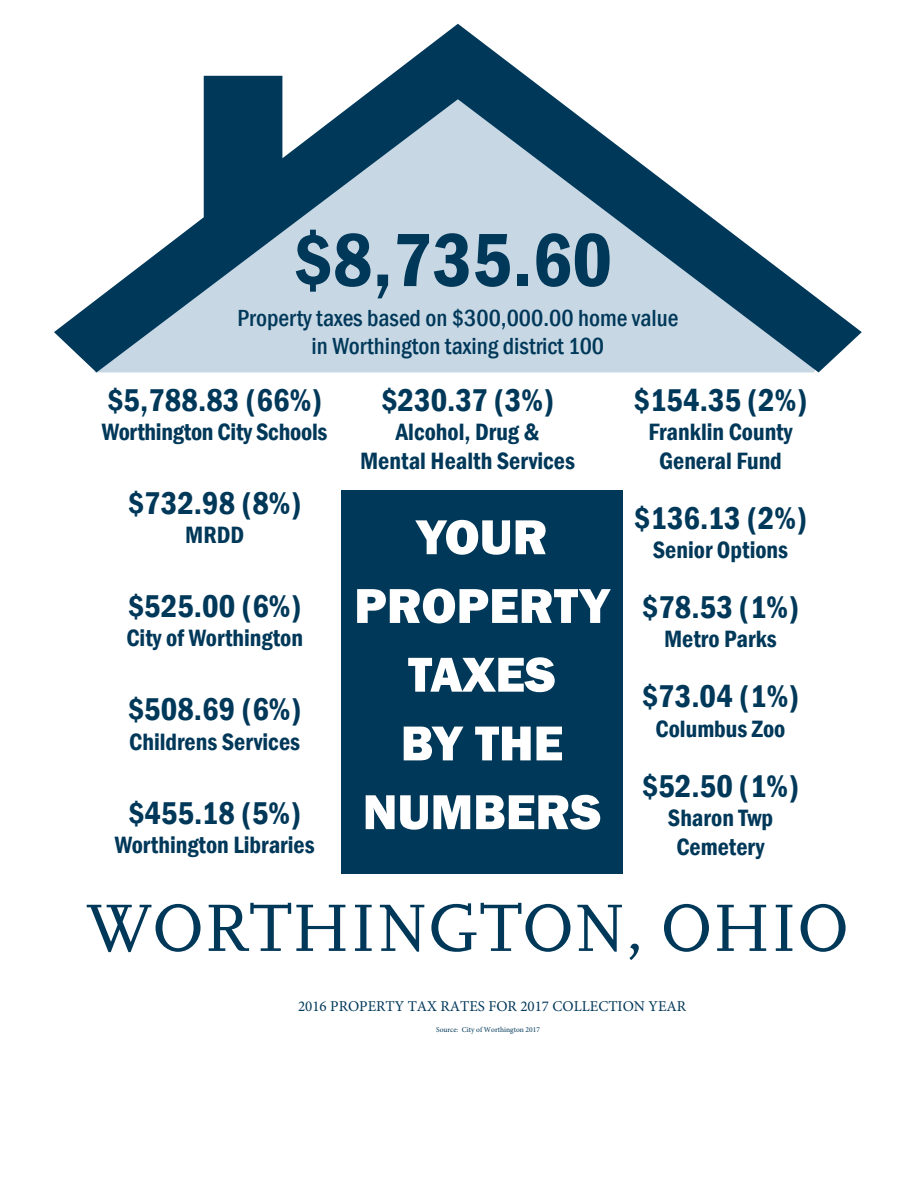
<style>
.page{position:relative;width:918px;height:1188px;background:#fff}
.page>*{position:absolute;margin:0;border:0;box-sizing:border-box;transform-origin:0 0}
.t1{font:600 condensed 78.15px "Franklin Gothic";color:#003859}
.t2{font:69.9px "Scala";color:#003859}
.t3{font:800 50.7px/68.7px "Franklin Gothic";color:#fff;text-align:center}
.t4{font:600 condensed 32.4px "Franklin Gothic";color:#003859}
.t5{font:600 condensed 24.3px "Franklin Gothic";color:#003859}
.t6{font:500 condensed 24px/28.8px "Franklin Gothic";color:#003859;text-align:center}
.t7{font:15px "Minion Pro";color:#003859}
.t8{font:7.5px "Minion Pro";color:#003859}
</style>
<div class="page">
<div style="left:341px;top:491px;width:282px;height:383px;background:#003859"></div>
<svg style="left:54px;top:24px;width:808px;height:348px"></svg>
<p class="t1" style="left:293px;top:208px;width:321px">$8,735.60</p>
<p class="t6" style="left:237px;top:303px;width:442px">Property taxes based on $300,000.00 home value in Worthington taxing district 100</p>
<p class="t4" style="left:107px;top:378px;width:217px">$5,788.83 (66%)</p>
<p class="t5" style="left:102px;top:415px;width:227px">Worthington City Schools</p>
<p class="t4" style="left:128px;top:481px;width:175px">$732.98 (8%)</p>
<p class="t5" style="left:185px;top:519px;width:60px">MRDD</p>
<p class="t4" style="left:128px;top:585px;width:175px">$525.00 (6%)</p>
<p class="t5" style="left:126px;top:622px;width:178px">City of Worthington</p>
<p class="t4" style="left:128px;top:688px;width:175px">$508.69 (6%)</p>
<p class="t5" style="left:129px;top:725px;width:172px">Childrens Services</p>
<p class="t4" style="left:128px;top:791px;width:175px">$455.18 (5%)</p>
<p class="t5" style="left:115px;top:829px;width:201px">Worthington Libraries</p>
<p class="t4" style="left:381px;top:378px;width:175px">$230.37 (3%)</p>
<p class="t5" style="left:396px;top:415px;width:145px">Alcohol, Drug &amp;</p>
<p class="t5" style="left:360px;top:445px;width:216px">Mental Health Services</p>
<p class="t3" style="left:416px;top:503px;width:133px">YOUR</p>
<p class="t3" style="left:354px;top:571px;width:257px">PROPERTY<br>TAXES</p>
<p class="t3" style="left:363px;top:709px;width:240px">BY THE<br>NUMBERS</p>
<p class="t4" style="left:634px;top:378px;width:175px">$154.35 (2%)</p>
<p class="t5" style="left:649px;top:415px;width:145px">Franklin County</p>
<p class="t5" style="left:659px;top:445px;width:124px">General Fund</p>
<p class="t4" style="left:634px;top:497px;width:175px">$136.13 (2%)</p>
<p class="t5" style="left:653px;top:534px;width:137px">Senior Options</p>
<p class="t4" style="left:642px;top:586px;width:159px">$78.53 (1%)</p>
<p class="t5" style="left:664px;top:623px;width:114px">Metro Parks</p>
<p class="t4" style="left:642px;top:675px;width:159px">$73.04 (1%)</p>
<p class="t5" style="left:656px;top:712px;width:131px">Columbus Zoo</p>
<p class="t4" style="left:642px;top:764px;width:159px">$52.50 (1%)</p>
<p class="t5" style="left:668px;top:801px;width:107px">Sharon Twp</p>
<p class="t5" style="left:676px;top:831px;width:90px">Cemetery</p>
<p class="t2" style="left:86px;top:890px;width:764px">WORTHINGTON, OHIO</p>
<p class="t7" style="left:298px;top:996px;width:390px">2016 PROPERTY TAX RATES FOR 2017 COLLECTION YEAR</p>
<p class="t8" style="left:436px;top:1025px;width:105px">Source: City of Worthington 2017</p>
</div>
